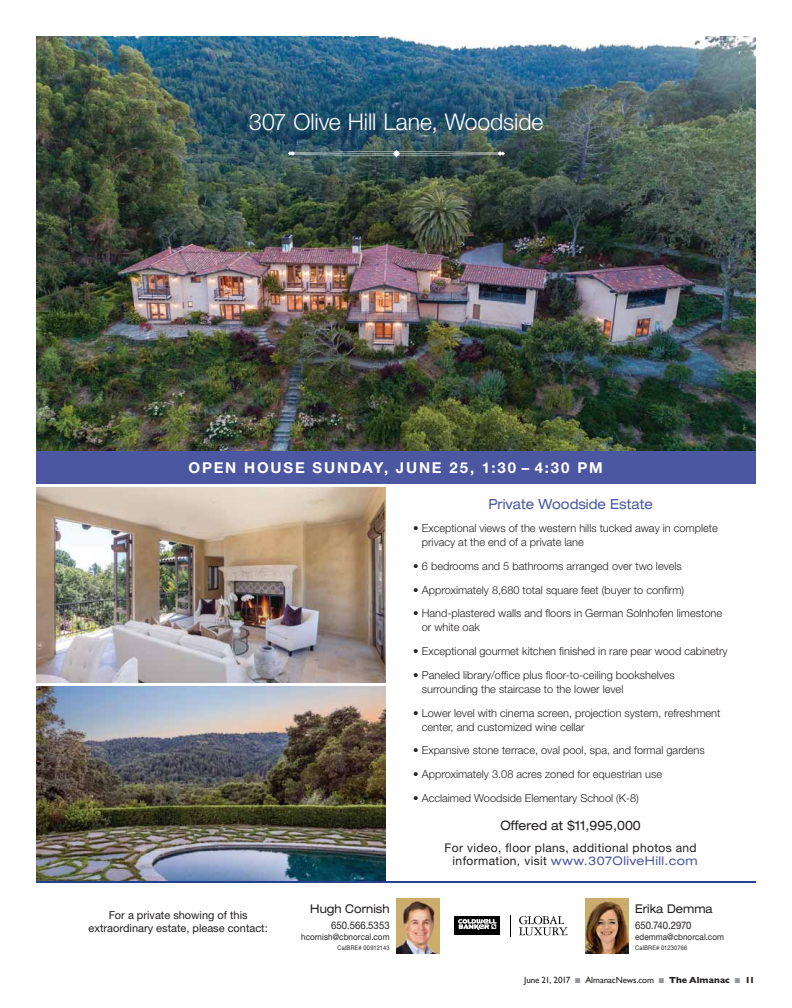
<style>
.page{position:relative;width:792px;height:1008px;background:#fff}
.page>*{position:absolute;margin:0;border:0;box-sizing:border-box;transform-origin:0 0}
.t1{font:300 23px "Helvetica Neue LT Pro";letter-spacing:-.005em;color:#fff}
.t2{font:700 15px "Helvetica Neue LT Pro";letter-spacing:.12em;color:#fff}
.t3{font:expanded 14px "Helvetica Neue LT Pro";color:#4b57a1;scale:.91 1}
.t4{font:expanded 13px "Helvetica Neue LT Pro";color:#231f20;scale:.91 1}
.t5{font:expanded 12.1px "Helvetica Neue LT Pro";letter-spacing:.005em;color:#231f20;scale:.91 1}
.t6{font:12px/13px "Helvetica Neue LT Pro";letter-spacing:.03em;color:#231f20;text-align:right}
.t7{font:300 11px/14px "Helvetica Neue LT Pro";color:#231f20}
.t8{font:11px/13.2px "Helvetica Neue LT Pro";color:#231f20;text-align:center}
.t9{font:10.5px "Helvetica Neue LT Pro";color:#231f20;scale:.91 1}
.t10{font:9px "Gill Sans";letter-spacing:-.01em;color:#231f20}
.t11{font:700 9px "Gill Sans";letter-spacing:.015em;color:#231f20}
.t12{font:8.9px "Helvetica Neue LT Pro";letter-spacing:.01em;color:#231f20;scale:.91 1}
.t13{font:6.3px "Helvetica Neue LT Pro";letter-spacing:.035em;color:#231f20;scale:.91 1}
.s1{font-stretch:expanded;color:#4b57a1}
</style>
<div class="page">
<img style="left:37px;top:488px;width:348px;height:194px">
<img style="left:37px;top:686px;width:348px;height:194px">
<img style="left:586px;top:898px;width:42px;height:56px">
<img style="left:396px;top:898px;width:43px;height:56px">
<img style="left:37px;top:36px;width:719px;height:416px">
<hr style="left:37px;top:881px;width:719px;height:1px;background:#25408e">
<svg style="left:288px;top:150px;width:217px;height:7px;background:#627675"></svg>
<div style="left:455px;top:916px;width:45px;height:19px;background:#000"></div>
<svg style="left:458px;top:919px;width:39px;height:11px"></svg>
<svg style="left:510px;top:915px;width:1px;height:22px"></svg>
<svg style="left:519px;top:916px;width:48px;height:19px"></svg>
<div style="left:37px;top:452px;width:719px;height:32px;background:#4b57a1"></div>
<h1 class="t1" style="left:249px;top:114px;width:296px">307 Olive Hill Lane, Woodside</h1>
<h2 class="t2" style="left:189px;top:459px;width:415px">OPEN HOUSE SUNDAY, JUNE 25, 1:30 – 4:30 PM</h2>
<p class="t8" style="left:89px;top:910px;width:181px">For a private showing of this extraordinary estate, please contact:</p>
<p class="t5" style="left:310px;top:904px;width:89px">Hugh Cornish</p>
<p class="t9" style="left:331px;top:921px;width:66px">650.566.5353</p>
<p class="t12" style="left:301px;top:934px;width:99px">hcornish@cbnorcal.com</p>
<p class="t13" style="left:337px;top:946px;width:59px">CalBRE# 00912143</p>
<p class="t3" style="left:488px;top:499px;width:182px">Private Woodside Estate</p>
<p class="t7" style="left:422px;top:523px;width:297px;text-indent:-9px">• Exceptional views of the western hills tucked away in complete privacy at the end of a private lane</p>
<p class="t7" style="left:413px;top:560px;width:270px">• 6 bedrooms and 5 bathrooms arranged over two levels</p>
<p class="t7" style="left:413px;top:584px;width:272px">• Approximately 8,680 total square feet (buyer to confirm)</p>
<p class="t7" style="left:422px;top:608px;width:302px;text-indent:-9px">• Hand-plastered walls and floors in German Solnhofen limestone or white oak</p>
<p class="t7" style="left:413px;top:646px;width:316px">• Exceptional gourmet kitchen finished in rare pear wood cabinetry</p>
<p class="t7" style="left:422px;top:669px;width:254px;text-indent:-9px">• Paneled library/office plus floor-to-ceiling bookshelves surrounding the staircase to the lower level</p>
<p class="t7" style="left:422px;top:707px;width:300px;text-indent:-9px">• Lower level with cinema screen, projection system, refreshment center, and customized wine cellar</p>
<p class="t7" style="left:413px;top:745px;width:293px">• Expansive stone terrace, oval pool, spa, and formal gardens</p>
<p class="t7" style="left:413px;top:768px;width:250px">• Approximately 3.08 acres zoned for equestrian use</p>
<p class="t7" style="left:413px;top:792px;width:227px">• Acclaimed Woodside Elementary School (K-8)</p>
<p class="t4" style="left:500px;top:821px;width:156px">Offered at $11,995,000</p>
<p class="t6" style="left:445px;top:843px;width:255px">For video, floor plans, additional photos and information, visit <span class="s1">www.307OliveHill.com</span></p>
<p class="t5" style="left:635px;top:904px;width:87px">Erika Demma</p>
<p class="t9" style="left:635px;top:921px;width:64px">650.740.2970</p>
<p class="t12" style="left:635px;top:934px;width:99px">edemma@cbnorcal.com</p>
<p class="t13" style="left:635px;top:946px;width:59px">CalBRE# 01230766</p>
<p class="t10" style="left:524px;top:975px;width:47px">June 21, 2017</p>
<p class="t10" style="left:585px;top:975px;width:70px">AlmanacNews.com</p>
<p class="t11" style="left:669px;top:975px;width:62px">The Almanac</p>
<p class="t11" style="left:745px;top:975px;width:11px">11</p>
</div>
